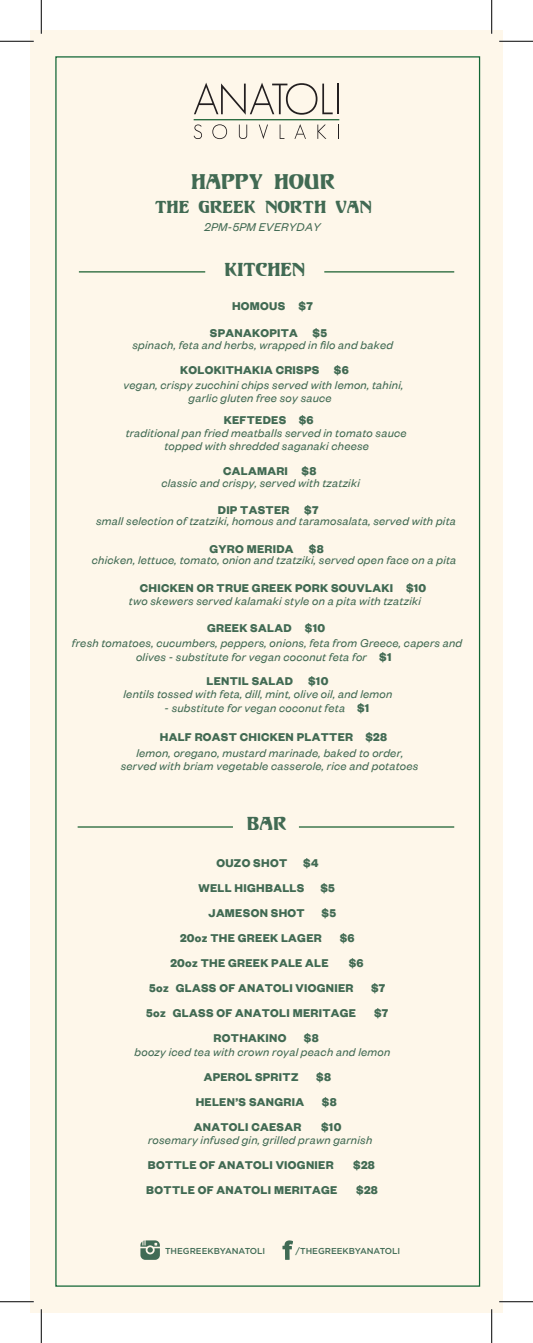
<style>
.page{position:relative;width:533px;height:1343px;background:#fff}
.page>*{position:absolute;margin:0;border:0;box-sizing:border-box;transform-origin:0 0}
.t1{font:21.25px "Unicorn";color:#416a53}
.t2{font:18.75px "Unicorn";color:#416a53}
.t3{font:17.5px "Unicorn";color:#416a53}
.t4{font:italic 12.5px/13.6px "Founders Grotesk";letter-spacing:.025em;color:#416a53;text-align:center}
.t5{font:700 12.5px/25px "Founders Grotesk";letter-spacing:.025em;color:#416a53}
.t6{font:500 8.62px "Gotham";color:#406b55}
.s1{font-weight:700;font-style:normal}
</style>
<div class="page">
<div style="left:30px;top:30px;width:472px;height:1282px;background:#fef7ea"></div>
<hr style="left:79px;top:271px;width:126px;height:1px;background:#195f30">
<hr style="left:324px;top:271px;width:130px;height:1px;background:#195f30">
<hr style="left:78px;top:826px;width:155px;height:1px;background:#195f30">
<hr style="left:299px;top:826px;width:155px;height:1px;background:#195f30">
<svg style="left:194px;top:83px;width:138px;height:32px"></svg>
<hr style="left:336px;top:84px;width:2px;height:30px;background:#231f20">
<svg style="left:193px;top:124px;width:9px;height:15px"></svg>
<svg style="left:212px;top:124px;width:15px;height:15px"></svg>
<svg style="left:239px;top:125px;width:8px;height:14px"></svg>
<svg style="left:259px;top:125px;width:9px;height:14px"></svg>
<svg style="left:279px;top:125px;width:5px;height:14px"></svg>
<svg style="left:294px;top:124px;width:12px;height:15px"></svg>
<svg style="left:317px;top:125px;width:9px;height:14px"></svg>
<hr style="left:193px;top:119px;width:146px;height:1px;background:#175f30">
<svg style="left:140px;top:1240px;width:20px;height:19px"></svg>
<svg style="left:282px;top:1240px;width:11px;height:19px"></svg>
<hr style="left:0;top:40px;width:34px;height:2px;background:#fff">
<hr style="left:499px;top:40px;width:33px;height:2px;background:#fff">
<hr style="left:0;top:1300px;width:34px;height:2px;background:#fff">
<hr style="left:499px;top:1300px;width:33px;height:2px;background:#fff">
<hr style="left:40px;top:0;width:2px;height:34px;background:#fff">
<hr style="left:40px;top:1309px;width:2px;height:33px;background:#fff">
<hr style="left:490px;top:0;width:2px;height:34px;background:#fff">
<hr style="left:490px;top:1309px;width:2px;height:33px;background:#fff">
<hr style="left:0;top:41px;width:34px;height:1px;background:#000">
<hr style="left:499px;top:41px;width:33px;height:1px;background:#000">
<hr style="left:0;top:1301px;width:34px;height:1px;background:#000">
<hr style="left:499px;top:1301px;width:33px;height:1px;background:#000">
<hr style="left:41px;top:0;width:1px;height:34px;background:#000">
<hr style="left:41px;top:1309px;width:1px;height:33px;background:#000">
<hr style="left:491px;top:0;width:1px;height:34px;background:#000">
<hr style="left:491px;top:1309px;width:1px;height:33px;background:#000">
<h1 class="t1" style="left:191px;top:168px;width:145px">HAPPY HOUR</h1>
<h3 class="t3" style="left:155px;top:196px;width:218px">THE GREEK NORTH VAN</h3>
<p class="t4" style="left:204px;top:219px;width:118px">2PM-5PM EVERYDAY</p>
<h2 class="t2" style="left:224px;top:258px;width:82px">KITCHEN</h2>
<p class="t5" style="left:232px;top:293px;width:82px">HOMOUS $7</p>
<p class="t5" style="left:210px;top:320px;width:119px">SPANAKOPITA $5</p>
<p class="t4" style="left:132px;top:337px;width:262px">spinach, feta and herbs, wrapped in filo and baked</p>
<p class="t5" style="left:180px;top:357px;width:170px">KOLOKITHAKIA CRISPS $6</p>
<p class="t4" style="left:123px;top:377px;width:281px">vegan, crispy zucchini chips served with lemon, tahini, garlic gluten free soy sauce</p>
<p class="t5" style="left:224px;top:407px;width:91px">KEFTEDES $6</p>
<p class="t4" style="left:126px;top:425px;width:282px">traditional pan fried meatballs served in tomato sauce topped with shredded saganaki cheese</p>
<p class="t5" style="left:223px;top:458px;width:95px">CALAMARI $8</p>
<p class="t4" style="left:161px;top:476px;width:200px">classic and crispy, served with tzatziki</p>
<p class="t5" style="left:218px;top:497px;width:102px">DIP TASTER $7</p>
<p class="t4" style="left:96px;top:514px;width:361px">small selection of tzatziki, homous and taramosalata, served with pita</p>
<p class="t5" style="left:209px;top:535px;width:116px">GYRO MERIDA $8</p>
<p class="t4" style="left:92px;top:553px;width:365px">chicken, lettuce, tomato, onion and tzatziki, served open face on a pita</p>
<p class="t5" style="left:140px;top:574px;width:287px">CHICKEN OR TRUE GREEK PORK SOUVLAKI $10</p>
<p class="t4" style="left:129px;top:593px;width:293px">two skewers served kalamaki style on a pita with tzatziki</p>
<p class="t5" style="left:207px;top:614px;width:120px">GREEK SALAD $10</p>
<p class="t4" style="left:72px;top:635px;width:391px">fresh tomatoes, cucumbers, peppers, onions, feta from Greece, capers and olives - substitute for vegan coconut feta for <span class="s1">$1</span></p>
<p class="t5" style="left:206px;top:668px;width:123px">LENTIL SALAD $10</p>
<p class="t4" style="left:123px;top:686px;width:270px">lentils tossed with feta, dill, mint, olive oil, and lemon</p>
<p class="t4" style="left:164px;top:700px;width:182px">- substitute for vegan coconut feta</p>
<p class="t5" style="left:357px;top:694px;width:14px">$1</p>
<p class="t5" style="left:160px;top:724px;width:229px">HALF ROAST CHICKEN PLATTER $28</p>
<p class="t4" style="left:121px;top:745px;width:299px">lemon, oregano, mustard marinade, baked to order, served with briam vegetable casserole, rice and potatoes</p>
<h2 class="t2" style="left:247px;top:812px;width:41px">BAR</h2>
<p class="t5" style="left:198px;top:849px;width:121px;text-indent:105px">$4<br>WELL HIGHBALLS</p>
<p class="t5" style="left:216px;top:849px;width:72px">OUZO SHOT</p>
<p class="t5" style="left:320px;top:874px;width:16px">$5</p>
<p class="t5" style="left:180px;top:899px;width:157px;text-indent:141px">$5<br>20oz THE GREEK LAGER</p>
<p class="t5" style="left:208px;top:899px;width:98px">JAMESON SHOT</p>
<p class="t5" style="left:339px;top:924px;width:16px">$6</p>
<p class="t5" style="left:149px;top:949px;width:216px;text-indent:199px">$6<br>5oz GLASS OF ANATOLI VIOGNIER</p>
<p class="t5" style="left:170px;top:949px;width:160px">20oz THE GREEK PALE ALE</p>
<p class="t5" style="left:371px;top:974px;width:16px">$7</p>
<p class="t5" style="left:146px;top:999px;width:211px">5oz GLASS OF ANATOLI MERITAGE</p>
<p class="t5" style="left:374px;top:999px;width:16px">$7</p>
<p class="t5" style="left:213px;top:1024px;width:74px">ROTHAKINO</p>
<p class="t5" style="left:304px;top:1024px;width:16px">$8</p>
<p class="t4" style="left:134px;top:1044px;width:257px">boozy iced tea with crown royal peach and lemon</p>
<p class="t5" style="left:204px;top:1063px;width:96px">APEROL SPRITZ</p>
<p class="t5" style="left:316px;top:1063px;width:16px">$8</p>
<p class="t5" style="left:196px;top:1088px;width:110px">HELEN’S SANGRIA</p>
<p class="t5" style="left:322px;top:1088px;width:16px">$8</p>
<p class="t5" style="left:194px;top:1113px;width:109px">ANATOLI CAESAR</p>
<p class="t5" style="left:321px;top:1113px;width:22px">$10</p>
<p class="t4" style="left:148px;top:1132px;width:225px">rosemary infused gin, grilled prawn garnish</p>
<p class="t5" style="left:148px;top:1152px;width:187px">BOTTLE OF ANATOLI VIOGNIER</p>
<p class="t5" style="left:353px;top:1152px;width:23px">$28</p>
<p class="t5" style="left:146px;top:1177px;width:192px">BOTTLE OF ANATOLI MERITAGE</p>
<p class="t5" style="left:356px;top:1177px;width:23px">$28</p>
<p class="t6" style="left:165px;top:1244px;width:102px">THEGREEKBYANATOLI</p>
<p class="t6" style="left:295px;top:1244px;width:106px">/THEGREEKBYANATOLI</p>
</div>
